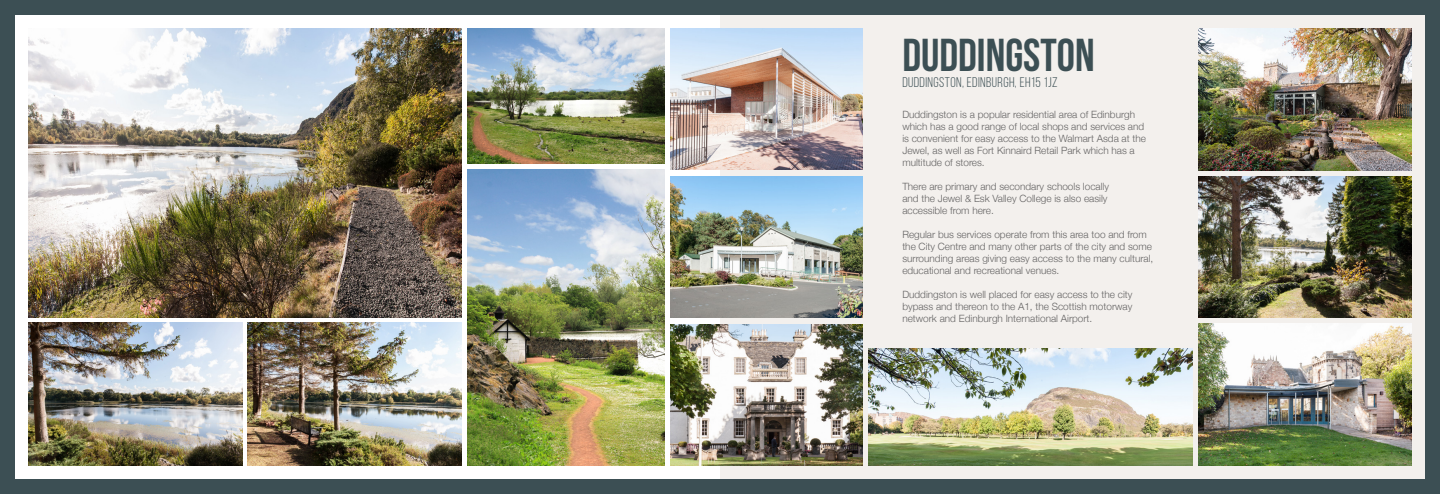
<style>
.page{position:relative;width:1440px;height:494px;background:#fff}
.page>*{position:absolute;margin:0;border:0;box-sizing:border-box;transform-origin:0 0}
.t1{font:700 46px "Bebas Neue";color:#3c4f54}
.t2{font:14px "Bebas Neue";letter-spacing:.03em;color:#3c4f54}
.Main_Text{font:300 10px/12px "Helvetica Neue";color:#646363}
</style>
<div class="page">
<div style="left:720px;top:0;width:720px;height:493px;background:#f3f0ed"></div>
<div style="left:0;top:0;width:1440px;height:14px;background:#3c4f54"></div>
<div style="left:0;top:479px;width:1440px;height:14px;background:#3c4f54"></div>
<div style="left:0;top:0;width:14px;height:493px;background:#3c4f54"></div>
<div style="left:1426px;top:0;width:14px;height:493px;background:#3c4f54"></div>
<img style="left:28px;top:28px;width:434px;height:289px">
<img style="left:28px;top:322px;width:214px;height:143px">
<img style="left:248px;top:322px;width:214px;height:143px">
<img style="left:1199px;top:28px;width:213px;height:142px">
<img style="left:1199px;top:176px;width:213px;height:141px">
<img style="left:1199px;top:323px;width:213px;height:142px">
<img style="left:467px;top:28px;width:198px;height:135px">
<img style="left:467px;top:169px;width:198px;height:296px">
<img style="left:868px;top:348px;width:325px;height:117px">
<img style="left:670px;top:28px;width:193px;height:142px">
<img style="left:670px;top:176px;width:193px;height:141px">
<img style="left:670px;top:324px;width:193px;height:141px">
<p class="t1" style="left:902px;top:29px;width:194px">DUDDINGSTON</p>
<p class="t2" style="left:902px;top:75px;width:157px">DUDDINGSTON, EDINBURGH, EH15 1JZ</p>
<p class="Main_Text" style="left:902px;top:108px;width:245px">Duddingston is a popular residential area of Edinburgh which has a good range of local shops and services and is convenient for easy access to the Walmart Asda at the Jewel, as well as Fort Kinnaird Retail Park which has a multitude of stores.</p>
<p class="Main_Text" style="left:902px;top:180px;width:208px">There are primary and secondary schools locally and the Jewel &amp; Esk Valley College is also easily accessible from here.</p>
<p class="Main_Text" style="left:902px;top:228px;width:252px">Regular bus services operate from this area too and from the City Centre and many other parts of the city and some surrounding areas giving easy access to the many cultural, educational and recreational venues.</p>
<p class="Main_Text" style="left:902px;top:288px;width:232px;text-align:justify">Duddingston is well placed for easy access to the city bypass and thereon to the A1, the Scottish motorway network and Edinburgh International Airport.</p>
</div>
